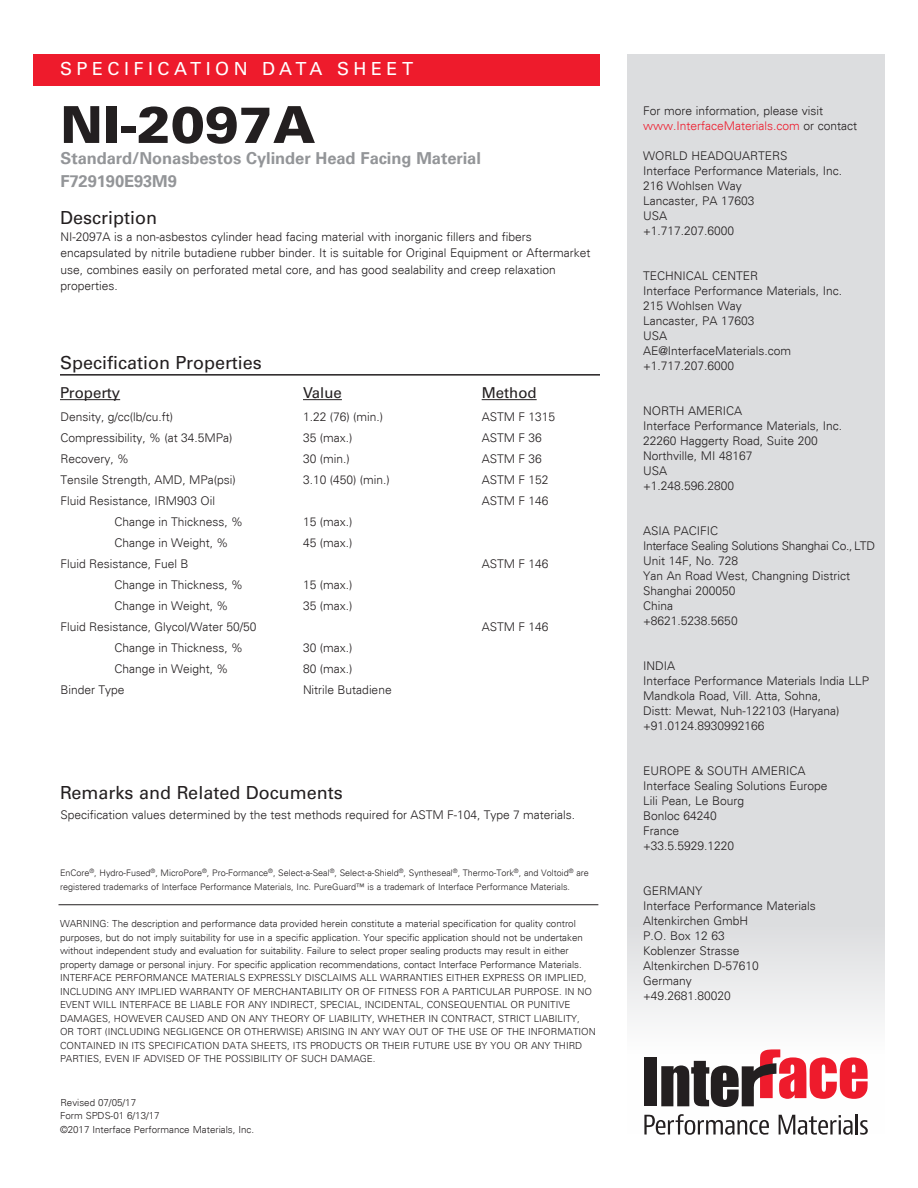
<style>
.page{position:relative;width:918px;height:1188px;background:#fff}
.page>*{position:absolute;margin:0;border:0;box-sizing:border-box;transform-origin:0 0}
.FC_head{font:900 51px "Univers LT Std";color:#231f20}
.t1{font:18px "Univers LT Std";color:#231f20}
.t2{font:18px "Univers LT Std";letter-spacing:.25em;color:#fff}
.FC_head-2{font:700 16.5px "Univers";letter-spacing:-.005em;color:#939598}
.t3{font:15px "Univers LT Std";color:#231f20}
.t4{font:300 12px/15px "Univers";color:#231f20}
.Disclaimer_copy{font:300 9.75px/13.5px "Univers";color:#231f20}
.t5{font:300 9px/13.5px "Univers";color:#231f20}
.s1{color:#ee1b2c}
</style>
<div class="page">
<div style="left:627px;top:54px;width:258px;height:1080px;background:#dcdddf"></div>
<div style="left:33px;top:54px;width:567px;height:31px;background:#ee1b2c"></div>
<hr style="left:60px;top:374px;width:540px;height:2px;background:#231f20">
<hr style="left:303px;top:399px;width:39px;height:1px;background:#231f20">
<hr style="left:482px;top:399px;width:55px;height:1px;background:#231f20">
<hr style="left:60px;top:399px;width:60px;height:1px;background:#231f20">
<hr style="left:59px;top:904px;width:539px;height:1px;background:#231f20">
<svg style="left:644px;top:1114px;width:125px;height:21px;background:#c1c0c0"></svg>
<svg style="left:779px;top:1115px;width:74px;height:20px"></svg>
<hr style="left:856px;top:1114px;width:2px;height:21px;background:#231f20">
<svg style="left:860px;top:1120px;width:8px;height:15px"></svg>
<div style="left:644px;top:1057px;width:13px;height:49px;background:#231f20"></div>
<svg style="left:661px;top:1049px;width:207px;height:58px;background:#be8489"></svg>
<h2 class="t2" style="left:60px;top:58px;width:355px">SPECIFICATION DATA SHEET</h2>
<p class="FC_head" style="left:60px;top:93px;width:257px">NI-2097A</p>
<p class="FC_head-2" style="left:60px;top:148px;width:422px">Standard/Nonasbestos Cylinder Head Facing Material</p>
<p class="FC_head-2" style="left:60px;top:172px;width:118px">F729190E93M9</p>
<h2 class="t1" style="left:60px;top:207px;width:99px">Description</h2>
<p class="t4" style="left:60px;top:228px;width:531px;line-height:16.5px">NI-2097A is a non-asbestos cylinder head facing material with inorganic fillers and fibers encapsulated by nitrile butadiene rubber binder. It is suitable for Original Equipment or Aftermarket use, combines easily on perforated metal core, and has good sealability and creep relaxation properties.</p>
<h2 class="t1" style="left:60px;top:352px;width:203px">Specification Properties</h2>
<p class="t3" style="left:60px;top:384px;width:62px">Property</p>
<p class="t3" style="left:303px;top:384px;width:40px">Value</p>
<p class="t3" style="left:482px;top:384px;width:56px">Method</p>
<p class="t4" style="left:60px;top:409px;width:114px">Density, g/cc(lb/cu.ft)</p>
<p class="t4" style="left:60px;top:430px;width:174px">Compressibility, % (at 34.5MPa)</p>
<p class="t4" style="left:60px;top:451px;width:70px">Recovery, %</p>
<p class="t4" style="left:60px;top:472px;width:177px">Tensile Strength, AMD, MPa(psi)</p>
<p class="t4" style="left:60px;top:493px;width:156px">Fluid Resistance, IRM903 Oil</p>
<p class="t4" style="left:114px;top:514px;width:130px">Change in Thickness, %</p>
<p class="t4" style="left:114px;top:535px;width:116px">Change in Weight, %</p>
<p class="t4" style="left:60px;top:556px;width:130px">Fluid Resistance, Fuel B</p>
<p class="t4" style="left:114px;top:577px;width:130px">Change in Thickness, %</p>
<p class="t4" style="left:114px;top:598px;width:116px">Change in Weight, %</p>
<p class="t4" style="left:60px;top:619px;width:198px">Fluid Resistance, Glycol/Water 50/50</p>
<p class="t4" style="left:114px;top:640px;width:130px">Change in Thickness, %</p>
<p class="t4" style="left:114px;top:661px;width:116px">Change in Weight, %</p>
<p class="t4" style="left:60px;top:682px;width:66px">Binder Type</p>
<p class="t4" style="left:303px;top:409px;width:82px">1.22 (76) (min.)</p>
<p class="t4" style="left:303px;top:430px;width:51px">35 (max.)</p>
<p class="t4" style="left:303px;top:451px;width:48px">30 (min.)</p>
<p class="t4" style="left:303px;top:472px;width:88px">3.10 (450) (min.)</p>
<p class="t4" style="left:303px;top:514px;width:51px">15 (max.)</p>
<p class="t4" style="left:303px;top:535px;width:51px">45 (max.)</p>
<p class="t4" style="left:303px;top:577px;width:51px">15 (max.)</p>
<p class="t4" style="left:303px;top:598px;width:51px">35 (max.)</p>
<p class="t4" style="left:303px;top:640px;width:51px">30 (max.)</p>
<p class="t4" style="left:303px;top:661px;width:51px">80 (max.)</p>
<p class="t4" style="left:303px;top:682px;width:90px">Nitrile Butadiene</p>
<h2 class="t1" style="left:60px;top:782px;width:284px">Remarks and Related Documents</h2>
<p class="t4" style="left:482px;top:409px;width:75px">ASTM F 1315</p>
<p class="t4" style="left:482px;top:430px;width:62px">ASTM F 36</p>
<p class="t4" style="left:482px;top:451px;width:62px">ASTM F 36</p>
<p class="t4" style="left:482px;top:472px;width:68px">ASTM F 152</p>
<p class="t4" style="left:482px;top:493px;width:68px">ASTM F 146</p>
<p class="t4" style="left:482px;top:556px;width:68px">ASTM F 146</p>
<p class="t4" style="left:482px;top:619px;width:68px">ASTM F 146</p>
<p class="t4" style="left:60px;top:807px;width:516px">Specification values determined by the test methods required for ASTM F-104, Type 7 materials.</p>
<p class="t5" style="left:60px;top:866px;width:530px">EnCore<sup>®</sup>, Hydro-Fused<sup>®</sup>, MicroPore<sup>®</sup>, Pro-Formance<sup>®</sup>, Select-a-Seal<sup>®</sup>, Select-a-Shield<sup>®</sup>, Syntheseal<sup>®</sup>, Thermo-Tork<sup>®</sup>, and Voltoid<sup>®</sup> are registered trademarks of Interface Performance Materials, Inc. PureGuard™ is a trademark of Interface Performance Materials.</p>
<p class="Disclaimer_copy" style="left:60px;top:917px;width:537px">WARNING: The description and performance data provided herein constitute a material specification for quality control purposes, but do not imply suitability for use in a specific application. Your specific application should not be undertaken without independent study and evaluation for suitability. Failure to select proper sealing products may result in either property damage or personal injury. For specific application recommendations, contact Interface Performance Materials.<br>INTERFACE PERFORMANCE MATERIALS EXPRESSLY DISCLAIMS ALL WARRANTIES EITHER EXPRESS OR IMPLIED, INCLUDING ANY IMPLIED WARRANTY OF MERCHANTABILITY OR OF FITNESS FOR A PARTICULAR PURPOSE. IN NO EVENT WILL INTERFACE BE LIABLE FOR ANY INDIRECT, SPECIAL, INCIDENTAL, CONSEQUENTIAL OR PUNITIVE DAMAGES, HOWEVER CAUSED AND ON ANY THEORY OF LIABILITY, WHETHER IN CONTRACT, STRICT LIABILITY, OR TORT (INCLUDING NEGLIGENCE OR OTHERWISE) ARISING IN ANY WAY OUT OF THE USE OF THE INFORMATION CONTAINED IN ITS SPECIFICATION DATA SHEETS, ITS PRODUCTS OR THEIR FUTURE USE BY YOU OR ANY THIRD PARTIES, EVEN IF ADVISED OF THE POSSIBILITY OF SUCH DAMAGE.</p>
<p class="Disclaimer_copy" style="left:60px;top:1096px;width:77px">Revised 07/05/17</p>
<p class="Disclaimer_copy" style="left:60px;top:1109px;width:196px">Form SPDS-01 6/13/17<br>©2017 Interface Performance Materials, Inc.</p>
<p class="t4" style="left:643px;top:103px;width:216px">For more information, please visit <span class="s1">www.InterfaceMaterials.com</span> or contact</p>
<p class="t4" style="left:643px;top:148px;width:201px">WORLD HEADQUARTERS<br>Interface Performance Materials, Inc.<br>216 Wohlsen Way<br>Lancaster, PA 17603<br>USA<br>+1.717.207.6000</p>
<p class="t4" style="left:643px;top:268px;width:201px">TECHNICAL CENTER<br>Interface Performance Materials, Inc.<br>215 Wohlsen Way<br>Lancaster, PA 17603<br>USA<br>AE@InterfaceMaterials.com +1.717.207.6000</p>
<p class="t4" style="left:643px;top:403px;width:201px">NORTH AMERICA<br>Interface Performance Materials, Inc.<br>22260 Haggerty Road, Suite 200<br>Northville, MI 48167<br>USA<br>+1.248.596.2800</p>
<p class="t4" style="left:643px;top:523px;width:234px">ASIA PACIFIC<br>Interface Sealing Solutions Shanghai Co., LTD<br>Unit 14F, No. 728<br>Yan An Road West, Changning District<br>Shanghai 200050<br>China<br>+8621.5238.5650</p>
<p class="t4" style="left:643px;top:658px;width:228px">INDIA<br>Interface Performance Materials India LLP<br>Mandkola Road, Vill. Atta, Sohna,<br>Distt: Mewat, Nuh-122103 (Haryana) +91.0124.8930992166</p>
<p class="t4" style="left:643px;top:763px;width:186px">EUROPE &amp; SOUTH AMERICA<br>Interface Sealing Solutions Europe<br>Lili Pean, Le Bourg<br>Bonloc 64240<br>France<br>+33.5.5929.1220</p>
<p class="t4" style="left:643px;top:883px;width:174px">GERMANY<br>Interface Performance Materials<br>Altenkirchen GmbH<br>P.O. Box 12 63<br>Koblenzer Strasse<br>Altenkirchen D-57610<br>Germany<br>+49.2681.80020</p>
</div>
